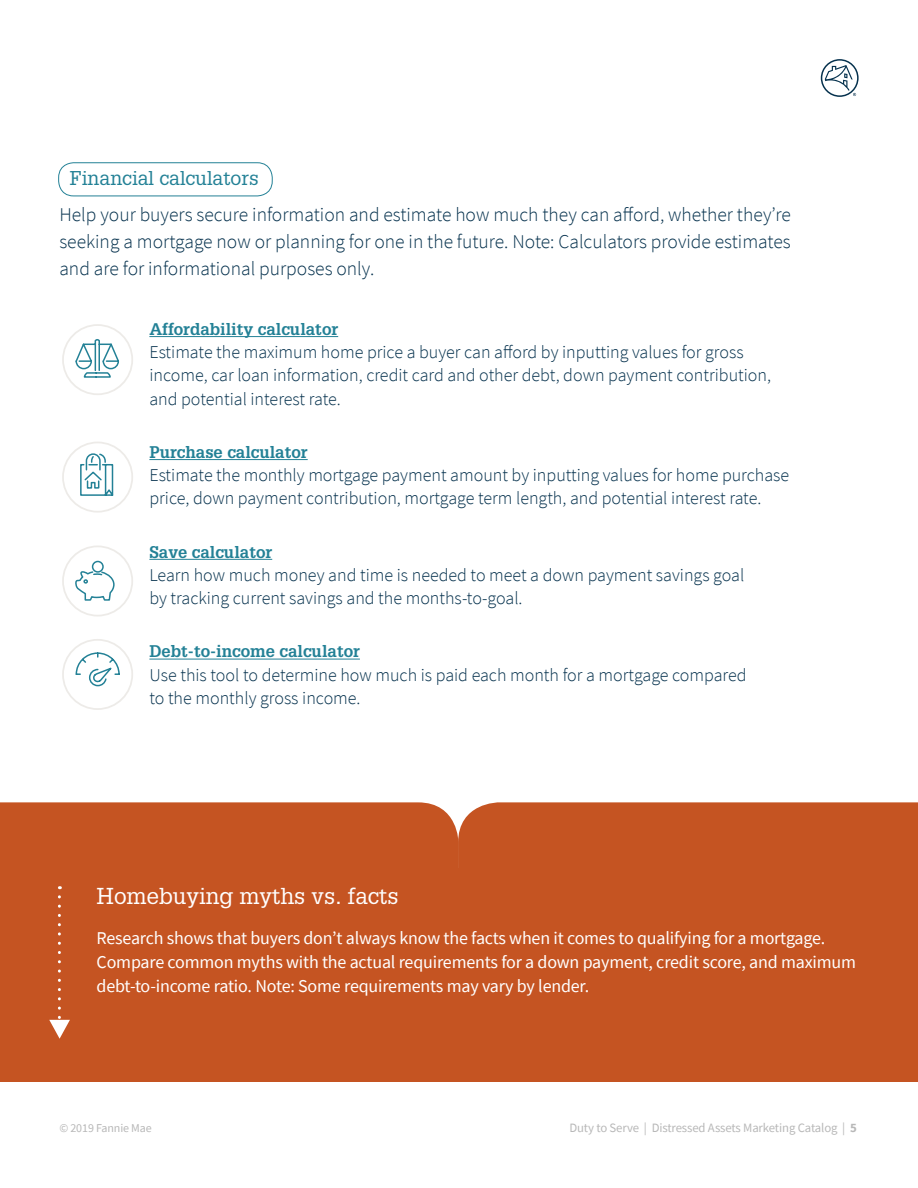
<style>
.page{position:relative;width:918px;height:1188px;background:#fff}
.page>*{position:absolute;margin:0;border:0;box-sizing:border-box;transform-origin:0 0}
.t1{font:22.5px "Glypha LT Std";color:#fff}
.t2{font:300 19.5px/27px "Source Sans Pro";color:#05314d;text-align:justify}
.t3{font:19.5px "Glypha LT Std";color:#238196}
.t4{font:300 18px/23.2px "Source Sans Pro";color:#05314d}
.t5{font:18px/24px "Source Sans Pro";letter-spacing:-.01em;color:#fff}
.t6{font:700 16.5px "Glypha LT Std";color:#238196}
.t7{font:12.75px "Source Sans Pro";letter-spacing:-.01em;color:#b8b8b8}
.t8{font:12px "Source Sans Pro";letter-spacing:-.01em;color:#b8b8b8}
.s1{font-weight:700}
</style>
<div class="page">
<svg style="left:821px;top:59px;width:38px;height:38px"></svg>
<hr style="left:149px;top:336px;width:189px;height:1px;background:#238196">
<hr style="left:149px;top:459px;width:159px;height:1px;background:#238196">
<hr style="left:149px;top:559px;width:123px;height:1px;background:#238196">
<hr style="left:149px;top:659px;width:211px;height:1px;background:#238196">
<div style="left:0;top:868px;width:918px;height:214px;background:#c55422"></div>
<svg style="left:62px;top:324px;width:71px;height:71px"></svg>
<svg style="left:62px;top:639px;width:71px;height:71px"></svg>
<svg style="left:62px;top:442px;width:71px;height:71px"></svg>
<svg style="left:62px;top:546px;width:71px;height:71px"></svg>
<div style="left:0;top:802px;width:458px;height:95px;background:#c55422"></div>
<div style="left:458px;top:802px;width:460px;height:66px;background:#c55422"></div>
<svg style="left:49px;top:897px;width:21px;height:142px"></svg>
<div style="left:58px;top:162px;width:215px;height:34px;border:1px solid #238196;border-radius:15px"></div>
<p class="t3" style="left:70px;top:166px;width:190px">Financial calculators</p>
<p class="t2" style="left:59px;top:201px;width:733px">Help your buyers secure information and estimate how much they can afford, whether they’re seeking a mortgage now or planning for one in the future. Note: Calculators provide estimates and are for informational purposes only.</p>
<p class="t6" style="left:149px;top:319px;width:190px">Affordability calculator</p>
<p class="t4" style="left:149px;top:341px;width:623px">Estimate the maximum home price a buyer can afford by inputting values for gross income, car loan information, credit card and other debt, down payment contribution, and potential interest rate.</p>
<p class="t6" style="left:149px;top:442px;width:160px">Purchase calculator</p>
<p class="t4" style="left:149px;top:464px;width:641px">Estimate the monthly mortgage payment amount by inputting values for home purchase price, down payment contribution, mortgage term length, and potential interest rate.</p>
<p class="t6" style="left:149px;top:542px;width:124px">Save calculator</p>
<p class="t4" style="left:149px;top:563px;width:596px">Learn how much money and time is needed to meet a down payment savings goal by tracking current savings and the months-to-goal.</p>
<p class="t6" style="left:149px;top:641px;width:212px">Debt-to-income calculator</p>
<p class="t4" style="left:149px;top:663px;width:599px">Use this tool to determine how much is paid each month for a mortgage compared to the monthly gross income.</p>
<p class="t1" style="left:97px;top:882px;width:304px">Homebuying myths vs. facts</p>
<p class="t5" style="left:97px;top:926px;width:761px">Research shows that buyers don’t always know the facts when it comes to qualifying for a mortgage.<br>Compare common myths with the actual requirements for a down payment, credit score, and maximum debt-to-income ratio. Note: Some requirements may vary by lender.</p>
<p class="t8" style="left:59px;top:1120px;width:94px">© 2019 Fannie Mae</p>
<p class="t7" style="left:569px;top:1119px;width:289px">Duty to Serve | Distressed Assets Marketing Catalog | <span class="s1">5</span></p>
</div>
